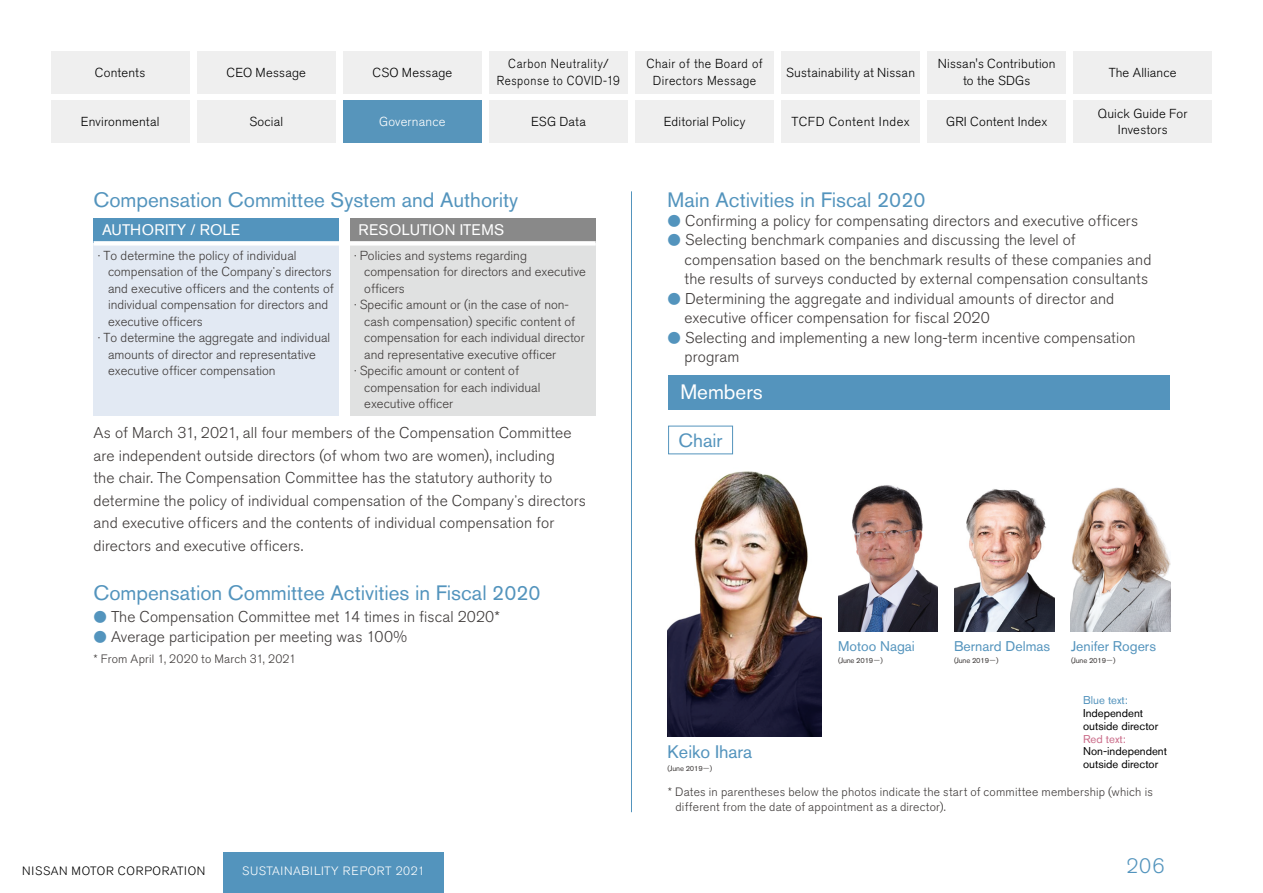
<style>
.page{position:relative;width:1263px;height:893px;background:#fff}
.page>*{position:absolute;margin:0;border:0;box-sizing:border-box;transform-origin:0 0}
.t1{font:20.7px "Nissan Pro";color:#5394bd}
.t2{font:20.7px "Nissan Pro";color:#fff}
.t3{font:300 20.7px "Nissan Pro";color:#5394bd}
.t4{font:19.05px "Nissan Pro";color:#5494bd}
.t5{font:18px "Nissan Pro";color:#5494bd}
.t6{font:300 15.45px/22.5px "Nissan Pro";letter-spacing:.005em;color:#3e3a39}
.t7{font:15.15px "Nissan Pro";letter-spacing:.02em;color:#fff}
.t8{font:15.15px "Nissan Pro";color:#fff}
.t9{font:13.95px "Nissan Pro";color:#5494bd}
.t10{font:300 13.5px "Shin Go Pr 6 N";color:#5394bd}
.t11{font:300 12.9px/16.5px "Nissan Pro";color:#3e3a39}
.t12{font:300 12.9px "Nissan Pro";letter-spacing:.02em;color:#000}
.t13{font:300 12.9px/16.5px "Nissan Pro";letter-spacing:.05em;color:#000;text-align:center;scale:.9 1}
.t14{font:300 12.9px/16.5px "Nissan Pro";letter-spacing:.02em;color:#000;text-align:center;scale:.95 1}
.t15{font:300 12.9px "Nissan Pro";letter-spacing:.01em;color:#fff}
.t16{font:300 12.15px/15px "Nissan Pro";letter-spacing:.015em;color:#3e3a39}
.t17{font:300 12px "Nissan Pro";letter-spacing:.04em;color:#fff}
.t18{font:300 12px "Nissan Pro";letter-spacing:.06em;color:#000}
.t19{font:11.25px/12.8px "Nissan Pro";color:#000}
.t20{font:11.25px "Nissan Pro";color:#5494bd}
.t21{font:11.25px "Nissan Pro";color:#ca6c89}
.t22{font:300 11.25px "Shin Go Pr 6 N";color:#3e3a39}
.t23{font:7.5px "Nissan Pro";letter-spacing:-.025em;color:#3e3a39}
.s1{font-family:"Shin Go Pr 6 N";font-size:11.25px}
.s2{font-family:"Shin Go Pr 6 N";font-size:13.5px}
.s3{font-family:"Koz Go Pr 6 N"}
</style>
<div class="page">
<hr style="left:631px;top:191px;width:1px;height:621px;background:#5394bd">
<div style="left:223px;top:852px;width:220px;height:41px;background:#5394bd"></div>
<div style="left:51px;top:51px;width:138px;height:43px;background:#efefef"></div>
<div style="left:51px;top:100px;width:138px;height:43px;background:#efefef"></div>
<div style="left:197px;top:51px;width:138px;height:43px;background:#efefef"></div>
<div style="left:197px;top:100px;width:138px;height:43px;background:#efefef"></div>
<div style="left:343px;top:51px;width:138px;height:43px;background:#efefef"></div>
<div style="left:343px;top:100px;width:138px;height:43px;background:#5795bb"></div>
<div style="left:489px;top:51px;width:139px;height:43px;background:#efefef"></div>
<div style="left:489px;top:100px;width:139px;height:43px;background:#efefef"></div>
<div style="left:635px;top:51px;width:139px;height:43px;background:#efefef"></div>
<div style="left:635px;top:100px;width:139px;height:43px;background:#efefef"></div>
<div style="left:781px;top:51px;width:139px;height:43px;background:#efefef"></div>
<div style="left:781px;top:100px;width:139px;height:43px;background:#efefef"></div>
<div style="left:927px;top:51px;width:139px;height:43px;background:#efefef"></div>
<div style="left:1073px;top:51px;width:139px;height:43px;background:#efefef"></div>
<div style="left:927px;top:100px;width:139px;height:43px;background:#efefef"></div>
<div style="left:1073px;top:100px;width:139px;height:43px;background:#efefef"></div>
<div style="left:94px;top:218px;width:245px;height:25px;background:#5394bd"></div>
<div style="left:350px;top:218px;width:246px;height:25px;background:#898989"></div>
<div style="left:94px;top:243px;width:245px;height:173px;background:#e2e9f3"></div>
<div style="left:350px;top:243px;width:246px;height:173px;background:#e0e1e1"></div>
<div style="left:94px;top:241px;width:245px;height:5px;background:#fff"></div>
<div style="left:350px;top:241px;width:246px;height:5px;background:#fff"></div>
<div style="left:668px;top:375px;width:501px;height:34px;background:#5494bd"></div>
<img style="left:668px;top:471px;width:154px;height:266px">
<img style="left:955px;top:489px;width:99px;height:142px">
<img style="left:1070px;top:487px;width:100px;height:144px">
<img style="left:838px;top:485px;width:99px;height:146px">
<div style="left:668px;top:426px;width:65px;height:28px;border:1px solid #5494bd"></div>
<p class="t12" style="left:95px;top:64px;width:52px">Contents</p>
<p class="t12" style="left:81px;top:113px;width:80px">Environmental</p>
<p class="t12" style="left:227px;top:64px;width:81px">CEO Message</p>
<p class="t12" style="left:249px;top:113px;width:35px">Social</p>
<p class="t12" style="left:372px;top:64px;width:81px">CSO Message</p>
<p class="t15" style="left:379px;top:113px;width:68px">Governance</p>
<p class="t13" style="left:497px;top:56px;width:138px">Carbon Neutrality/<br>Response to COVID-19</p>
<p class="t12" style="left:531px;top:113px;width:56px">ESG Data</p>
<h1 class="t1" style="left:94px;top:187px;width:426px">Compensation Committee System and Authority</h1>
<p class="t7" style="left:358px;top:220px;width:147px">RESOLUTION ITEMS</p>
<p class="t8" style="left:102px;top:220px;width:139px">AUTHORITY / ROLE</p>
<p class="t11" style="left:104px;top:247px;width:194px">To determine the policy of individual</p>
<p class="t11" style="left:360px;top:247px;width:169px">Policies and systems regarding</p>
<p class="t22" style="left:94px;top:246px;width:13px">・</p>
<p class="t22" style="left:350px;top:246px;width:13px">・</p>
<p class="t11" style="left:108px;top:263px;width:225px">compensation of the Company<span class="s1">ʼ</span>s directors</p>
<p class="t11" style="left:108px;top:280px;width:228px">and executive officers and the contents of</p>
<p class="t11" style="left:108px;top:296px;width:222px">individual compensation for directors and</p>
<p class="t11" style="left:108px;top:313px;width:96px">executive officers</p>
<p class="t11" style="left:104px;top:329px;width:228px">To determine the aggregate and individual</p>
<p class="t22" style="left:94px;top:329px;width:13px">・</p>
<p class="t11" style="left:108px;top:346px;width:210px">amounts of director and representative executive officer compensation</p>
<p class="t11" style="left:364px;top:263px;width:223px">compensation for directors and executive officers</p>
<p class="t11" style="left:364px;top:313px;width:212px">cash compensation) specific content of</p>
<p class="t11" style="left:360px;top:296px;width:211px">Specific amount or (in the case of non-</p>
<p class="t22" style="left:350px;top:296px;width:13px">・</p>
<p class="t11" style="left:364px;top:329px;width:222px">compensation for each individual director</p>
<p class="t11" style="left:364px;top:346px;width:194px">and representative executive officer</p>
<p class="t11" style="left:360px;top:362px;width:161px">Specific amount or content of</p>
<p class="t22" style="left:350px;top:362px;width:13px">・</p>
<p class="t11" style="left:364px;top:379px;width:178px">compensation for each individual executive officer</p>
<p class="t6" style="left:94px;top:421px;width:494px">As of March 31, 2021, all four members of the Compensation Committee are independent outside directors (of whom two are women ,) including<br>the chair. The Compensation Committee has the statutory authority to determine the policy of individual compensation of the Company<span class="s2">ʼ</span>s directors and executive officers and the contents of individual compensation for directors and executive officers.</p>
<h1 class="t1" style="left:94px;top:579px;width:448px">Compensation Committee Activities in Fiscal 2020</h1>
<p class="t6" style="left:111px;top:606px;width:390px">The Compensation Committee met 14 times in fiscal 2020*</p>
<p class="t10" style="left:94px;top:606px;width:15px">●</p>
<p class="t6" style="left:111px;top:625px;width:297px">Average participation per meeting was 100%</p>
<p class="t10" style="left:94px;top:626px;width:15px">●</p>
<p class="t16" style="left:94px;top:651px;width:204px">* From April 1, 2020 to March 31, 2021</p>
<p class="t18" style="left:22px;top:863px;width:185px">NISSAN MOTOR CORPORATION</p>
<p class="t17" style="left:242px;top:863px;width:184px">SUSTAINABILITY REPORT 2021</p>
<p class="t14" style="left:646px;top:56px;width:124px">Chair of the Board of<br>Directors Message</p>
<p class="t12" style="left:664px;top:113px;width:83px">Editorial Policy</p>
<p class="t12" style="left:786px;top:64px;width:130px">Sustainability at Nissan</p>
<p class="t12" style="left:791px;top:113px;width:120px">TCFD Content Index</p>
<p class="t12" style="left:938px;top:55px;width:119px">Nissan s' Contribution</p>
<p class="t12" style="left:963px;top:72px;width:69px">to the SDGs</p>
<p class="t12" style="left:946px;top:113px;width:103px">GRI Content Index</p>
<p class="t12" style="left:1109px;top:64px;width:69px">The Alliance</p>
<p class="t12" style="left:1098px;top:105px;width:91px">Quick Guide For</p>
<p class="t12" style="left:1118px;top:121px;width:51px">Investors</p>
<h1 class="t1" style="left:668px;top:187px;width:259px">Main Activities in Fiscal 2020</h1>
<p class="t6" style="left:685px;top:209px;width:454px">Confirming a policy for compensating directors and executive officers</p>
<p class="t10" style="left:668px;top:210px;width:15px">●</p>
<p class="t10" style="left:668px;top:229px;width:15px">●</p>
<p class="t6" style="left:685px;top:229px;width:392px">Selecting benchmark companies and discussing the level of</p>
<p class="t6" style="left:685px;top:250px;width:468px;line-height:19.5px">compensation based on the benchmark results of these companies and the results of surveys conducted by external compensation consultants<br>Determining the aggregate and individual amounts of director and</p>
<p class="t10" style="left:668px;top:288px;width:15px">●</p>
<p class="t6" style="left:685px;top:308px;width:452px;line-height:19.5px">executive officer compensation for fiscal 2020<br>Selecting and implementing a new long-term incentive compensation</p>
<p class="t10" style="left:668px;top:327px;width:15px">●</p>
<p class="t6" style="left:685px;top:346px;width:56px">program</p>
<h1 class="t2" style="left:680px;top:378px;width:84px">Members</h1>
<p class="t4" style="left:679px;top:428px;width:45px">Chair</p>
<p class="t5" style="left:668px;top:740px;width:86px">Keiko Ihara</p>
<p class="t23" style="left:668px;top:764px;width:46px">(June 2019<span class="s3">－</span>(</p>
<p class="t9" style="left:838px;top:637px;width:78px">Motoo Nagai</p>
<p class="t23" style="left:838px;top:655px;width:46px">(June 2019<span class="s3">－</span>)</p>
<p class="t9" style="left:954px;top:637px;width:98px">Bernard Delmas</p>
<p class="t23" style="left:954px;top:655px;width:46px">(June 2019<span class="s3">－</span>(</p>
<p class="t9" style="left:1071px;top:637px;width:87px">Jenifer Rogers</p>
<p class="t23" style="left:1071px;top:655px;width:46px">(June 2019<span class="s3">－</span>(</p>
<p class="t20" style="left:1083px;top:693px;width:46px">Blue text:</p>
<p class="t19" style="left:1083px;top:707px;width:77px">Independent outside director</p>
<p class="t21" style="left:1083px;top:731px;width:44px">Red text:</p>
<p class="t19" style="left:1083px;top:745px;width:86px">Non-independent outside director</p>
<p class="t16" style="left:675px;top:784px;width:479px;text-indent:-8px">* Dates in parentheses below the photos indicate the start of committee membership (which is different from the date of appointment as a director .(</p>
<h1 class="t3" style="left:1126px;top:852px;width:40px">206</h1>
</div>
